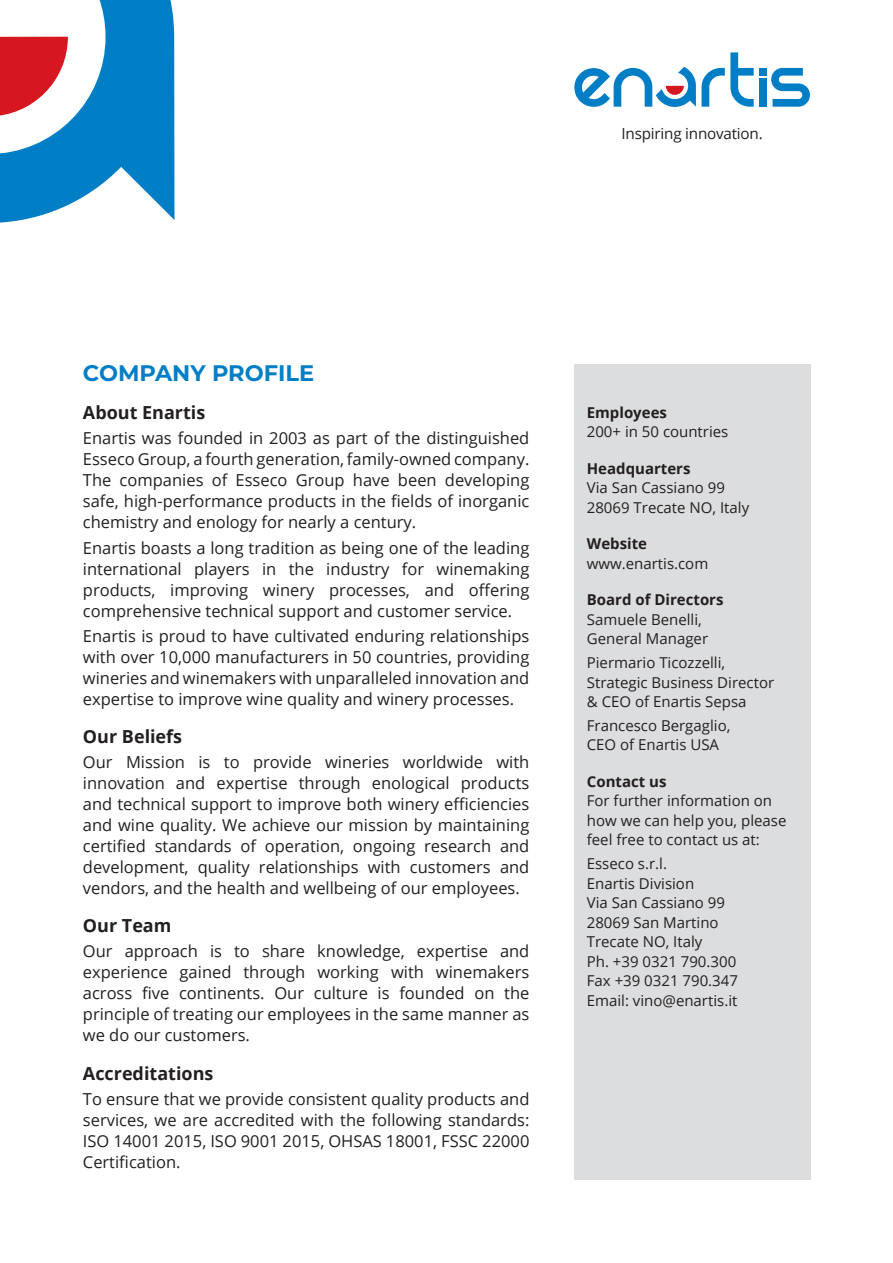
<style>
.page{position:relative;width:893px;height:1263px;background:#fff}
.page>*{position:absolute;margin:0;border:0;box-sizing:border-box;transform-origin:0 0}
.t1{font:700 22.5px "Montserrat";color:#007ec5}
.t2{font:700 18px "Open Sans";color:#231f20}
.t3{font:16.5px/21px "Open Sans";color:#231f20;text-align:justify}
.t4{font:15.15px "Open Sans";letter-spacing:-.015em;color:#231f20}
.t5{font:15px/19.5px "Open Sans";color:#231f20}
.t6{font:700 15px "Open Sans";color:#231f20}
.s1{font-weight:700}
</style>
<div class="page">
<svg style="left:0;top:0;width:174px;height:223px"></svg>
<div style="left:759px;top:68px;width:8px;height:8px;background:#007ec5"></div>
<div style="left:759px;top:78px;width:8px;height:29px;background:#007ec5"></div>
<svg style="left:771px;top:68px;width:39px;height:39px"></svg>
<svg style="left:574px;top:52px;width:180px;height:55px"></svg>
<div style="left:574px;top:365px;width:236px;height:815px;background:#dcdddf"></div>
<p class="t4" style="left:621px;top:123px;width:143px">Inspiring innovation.</p>
<p class="t1" style="left:83px;top:358px;width:233px">COMPANY PROFILE</p>
<p class="t2" style="left:83px;top:400px;width:124px">About Enartis</p>
<p class="t3" style="left:83px;top:427px;width:448px">Enartis was founded in 2003 as part of the distinguished Esseco Group, a fourth generation, family-owned company.<br>The companies of Esseco Group have been developing safe, high-performance products in the fields of inorganic chemistry and enology for nearly a century.</p>
<p class="t3" style="left:83px;top:537px;width:448px">Enartis boasts a long tradition as being one of the leading international players in the industry for winemaking products, improving winery processes, and offering comprehensive technical support and customer service.</p>
<p class="t3" style="left:83px;top:625px;width:448px">Enartis is proud to have cultivated enduring relationships with over 10,000 manufacturers in 50 countries, providing wineries and winemakers with unparalleled innovation and expertise to improve wine quality and winery processes.</p>
<p class="t2" style="left:83px;top:724px;width:101px">Our Beliefs</p>
<p class="t3" style="left:83px;top:751px;width:448px">Our Mission is to provide wineries worldwide with innovation and expertise through enological products and technical support to improve both winery efficiencies and wine quality. We achieve our mission by maintaining certified standards of operation, ongoing research and development, quality relationships with customers and vendors, and the health and wellbeing of our employees.</p>
<p class="t2" style="left:83px;top:913px;width:90px">Our Team</p>
<p class="t3" style="left:83px;top:940px;width:448px">Our approach is to share knowledge, expertise and experience gained through working with winemakers across five continents. Our culture is founded on the principle of treating our employees in the same manner as we do our customers.</p>
<p class="t2" style="left:83px;top:1060px;width:132px">Accreditations</p>
<p class="t3" style="left:83px;top:1088px;width:448px">To ensure that we provide consistent quality products and services, we are accredited with the following standards:<br>ISO 14001 2015, ISO 9001 2015, OHSAS 18001, FSSC 22000<br>Certification.</p>
<p class="t6" style="left:587px;top:402px;width:82px">Employees</p>
<p class="t5" style="left:587px;top:422px;width:143px">200+ in 50 countries</p>
<p class="t5" style="left:587px;top:458px;width:164px"><span class="s1">Headquarters<br></span>Via San Cassiano 99<br>28069 Trecate NO, Italy</p>
<p class="t6" style="left:587px;top:533px;width:62px">Website</p>
<p class="t5" style="left:587px;top:553px;width:123px">www.enartis.com</p>
<p class="t6" style="left:587px;top:589px;width:138px">Board of Directors</p>
<p class="t5" style="left:587px;top:609px;width:117px">Samuele Benelli,</p>
<p class="t5" style="left:587px;top:629px;width:123px">General Manager</p>
<p class="t5" style="left:587px;top:652px;width:140px">Piermario Ticozzelli,</p>
<p class="t5" style="left:587px;top:672px;width:189px">Strategic Business Director &amp; CEO of Enartis Sepsa</p>
<p class="t5" style="left:587px;top:715px;width:145px">Francesco Bergaglio,</p>
<p class="t5" style="left:587px;top:735px;width:134px">CEO of Enartis USA</p>
<p class="t6" style="left:587px;top:771px;width:81px">Contact us</p>
<p class="t5" style="left:587px;top:791px;width:201px">For further information on how we can help you, please feel free to contact us at:</p>
<p class="t5" style="left:587px;top:853px;width:82px">Esseco s.r.l.</p>
<p class="t5" style="left:587px;top:873px;width:109px">Enartis Division</p>
<p class="t5" style="left:587px;top:892px;width:140px">Via San Cassiano 99</p>
<p class="t5" style="left:587px;top:912px;width:133px">28069 San Martino<br>Trecate NO, Italy</p>
<p class="t5" style="left:587px;top:951px;width:151px">Ph. +39 0321 790.300</p>
<p class="t5" style="left:587px;top:970px;width:153px">Fax +39 0321 790.347</p>
<p class="t5" style="left:587px;top:990px;width:152px">Email: vino@enartis.it</p>
</div>
